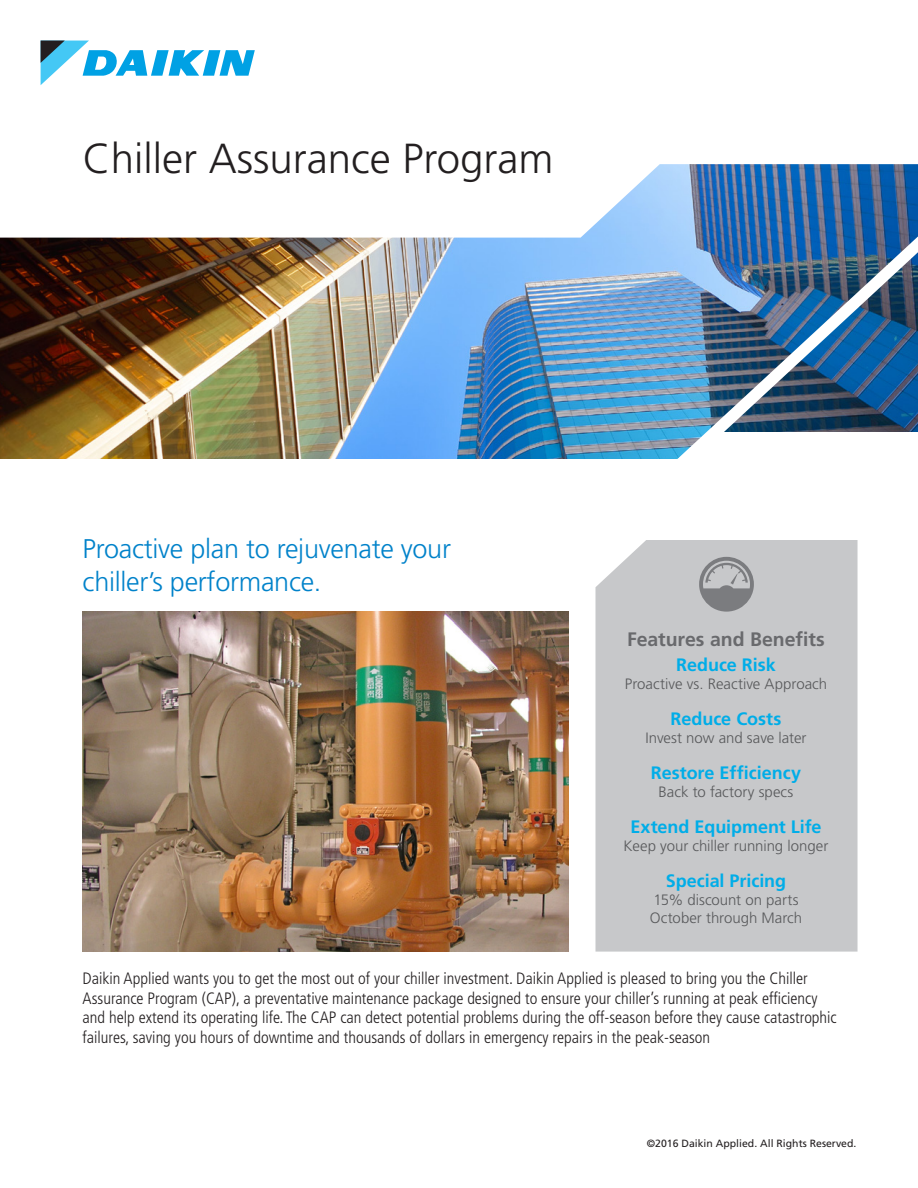
<style>
.page{position:relative;width:918px;height:1188px;background:#fff}
.page>*{position:absolute;margin:0;border:0;box-sizing:border-box;transform-origin:0 0}
.ASP-2_Headline_01{font:300 42px "Frutiger LT Std";color:#231f20}
.ASP-2_Headline_02{font:300 27px/33px "Frutiger LT Std";letter-spacing:-.01em;color:#0082ca}
.t1{font:700 19.5px "Frutiger LT Std";color:#696a6d}
.t2{font:700 18px "Frutiger LT Std";color:#00ade8}
.t3{font:300 condensed 16.5px/19.5px "Frutiger LT Std";color:#231f20}
.t4{font:300 15px/18px "Frutiger LT Std";color:#58595b}
.ASP-2_Copyright{font:10.5px "Frutiger LT Std";color:#231f20}
</style>
<div class="page">
<img style="left:83px;top:612px;width:486px;height:340px">
<svg style="left:41px;top:41px;width:214px;height:44px"></svg>
<img style="left:0;top:164px;width:918px;height:295px">
<div style="left:596px;top:540px;width:262px;height:412px;background:#c7c8ca"></div>
<svg style="left:699px;top:557px;width:55px;height:55px;background:#a1a2a4"></svg>
<p class="ASP-2_Headline_01" style="left:83px;top:135px;width:472px">Chiller Assurance Program</p>
<p class="ASP-2_Headline_02" style="left:83px;top:533px;width:370px">Proactive plan to rejuvenate your chiller’s performance.</p>
<p class="t1" style="left:627px;top:628px;width:199px">Features and Benefits</p>
<p class="t2" style="left:676px;top:654px;width:101px">Reduce Risk</p>
<p class="t4" style="left:625px;top:675px;width:204px">Proactive vs. Reactive Approach</p>
<p class="t2" style="left:671px;top:708px;width:112px">Reduce Costs</p>
<p class="t4" style="left:645px;top:729px;width:163px">Invest now and save later</p>
<p class="t2" style="left:651px;top:762px;width:152px">Restore Efficiency</p>
<p class="t4" style="left:659px;top:783px;width:136px">Back to factory specs</p>
<p class="t2" style="left:630px;top:816px;width:193px">Extend Equipment Life</p>
<p class="t4" style="left:624px;top:837px;width:206px">Keep your chiller running longer</p>
<p class="t2" style="left:666px;top:870px;width:122px">Special Pricing</p>
<p class="t4" style="left:650px;top:891px;width:154px">15% discount on parts<br>October through March</p>
<p class="t3" style="left:83px;top:969px;width:756px">Daikin Applied wants you to get the most out of your chiller investment. Daikin Applied is pleased to bring you the Chiller Assurance Program (CAP), a preventative maintenance package designed to ensure your chiller’s running at peak efficiency and help extend its operating life. The CAP can detect potential problems during the off-season before they cause catastrophic failures, saving you hours of downtime and thousands of dollars in emergency repairs in the peak-season</p>
<p class="ASP-2_Copyright" style="left:647px;top:1138px;width:211px">©2016 Daikin Applied. All Rights Reserved.</p>
</div>
